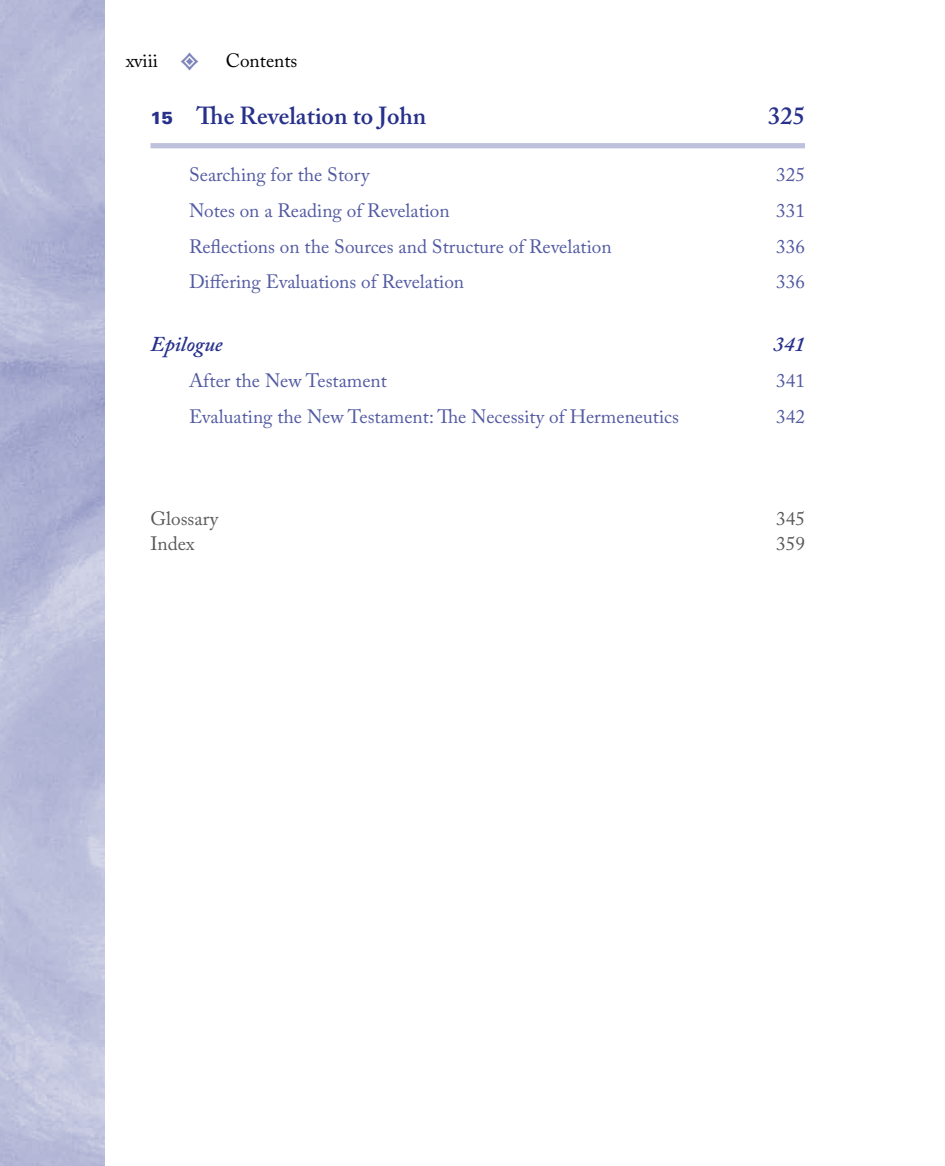
<style>
.page{position:relative;width:945px;height:1166px;background:#fff}
.page>*{position:absolute;margin:0;border:0;box-sizing:border-box;transform-origin:0 0}
.t1{font:600 24.5px "Adobe Caslon Pro";color:#27318b}
.t2{font:italic 600 21px "Adobe Caslon Pro";color:#27318b}
.t3{font:19.25px "Adobe Caslon Pro";color:#525aa2}
.t4{font:19.25px "Adobe Caslon Pro";color:#58595b}
.t5{font:19.25px "Adobe Caslon Pro";color:#000}
.s1{font-family:"Warnock Pro";font-size:42px;color:#7d84b9}
.s2{font-family:"Univers";font-weight:900;font-size:17.5px}
</style>
<div class="page">
<div style="left:150px;top:143px;width:655px;height:5px;background:#bec1dc"></div>
<p class="t5" style="left:126px;top:49px;width:173px">xviii <span class="s1">d</span> Contents</p>
<p class="t1" style="left:150px;top:101px;width:277px"><span class="s2">15</span> The Revelation to John</p>
<p class="t1" style="left:768px;top:101px;width:38px">325</p>
<p class="t3" style="left:150px;top:163px;width:26px">S</p>
<p class="t3" style="left:200px;top:163px;width:171px">earching for the Story</p>
<p class="t3" style="left:776px;top:163px;width:30px">325</p>
<p class="t3" style="left:189px;top:199px;width:262px">Notes on a Reading of Revelation</p>
<p class="t3" style="left:776px;top:199px;width:30px">331</p>
<p class="t3" style="left:189px;top:235px;width:424px">Reflections on the Sources and Structure of Revelation</p>
<p class="t3" style="left:776px;top:235px;width:30px">336</p>
<p class="t3" style="left:189px;top:270px;width:277px">Differing Evaluations of Revelation</p>
<p class="t3" style="left:776px;top:270px;width:30px">336</p>
<p class="t2" style="left:150px;top:332px;width:74px">Epilogue</p>
<p class="t2" style="left:774px;top:332px;width:33px">341</p>
<p class="t3" style="left:150px;top:369px;width:28px">A</p>
<p class="t3" style="left:203px;top:369px;width:185px">fter the New Testament</p>
<p class="t3" style="left:776px;top:369px;width:30px">341</p>
<p class="t3" style="left:189px;top:405px;width:491px">Evaluating the New Testament: The Necessity of Hermeneutics</p>
<p class="t3" style="left:776px;top:405px;width:30px">342</p>
<p class="t4" style="left:150px;top:507px;width:69px">Glossary</p>
<p class="t4" style="left:776px;top:507px;width:30px">345</p>
<p class="t4" style="left:150px;top:532px;width:46px">Index</p>
<p class="t4" style="left:776px;top:532px;width:30px">359</p>
</div>
